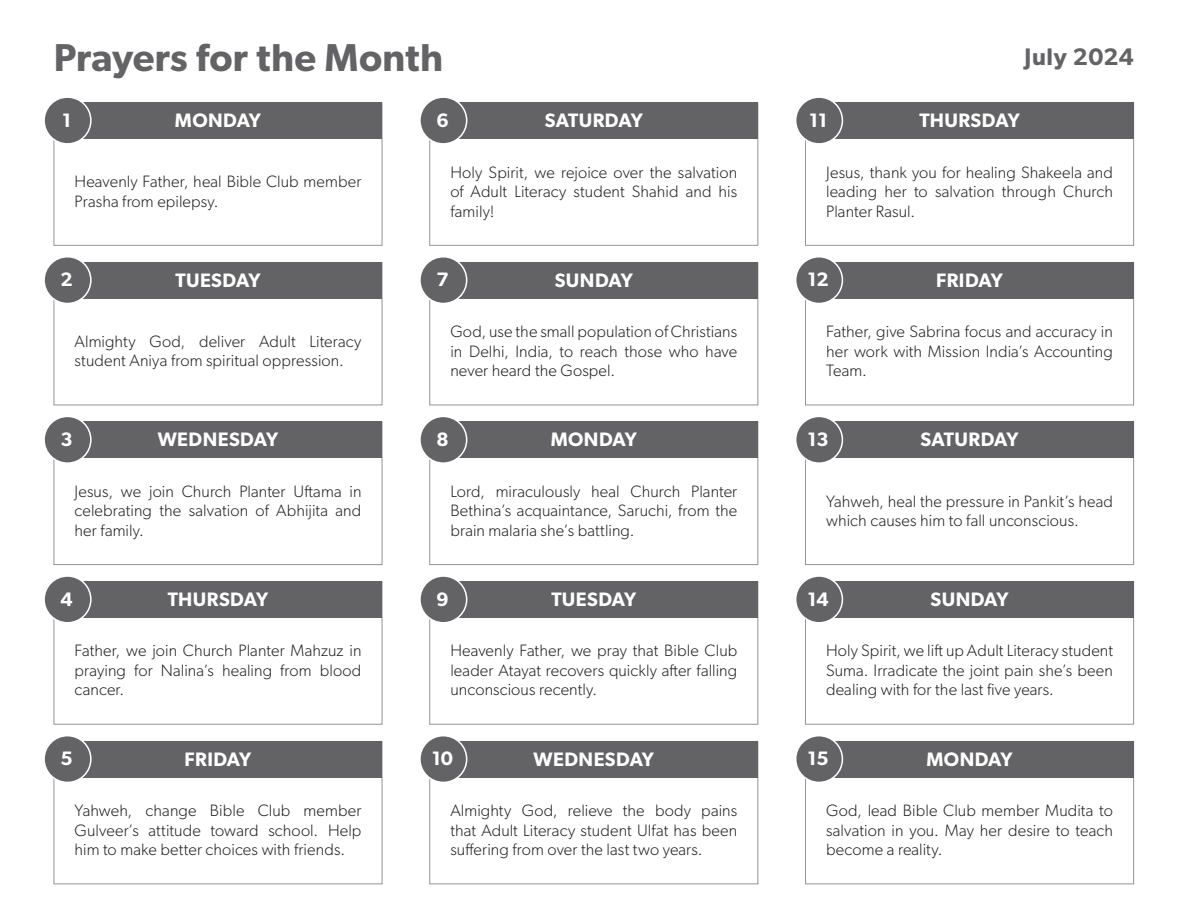
<style>
.page{position:relative;width:1188px;height:918px;background:#fff}
.page>*{position:absolute;margin:0;border:0;box-sizing:border-box;transform-origin:0 0}
.t1{font:600 39px "Gibson";letter-spacing:.005em;color:#636366}
.t2{font:600 24px "Gibson";letter-spacing:.025em;color:#636366}
.t3{font:600 19.5px "Gibson";letter-spacing:.02em;color:#fff}
.t4{font:300 16.5px/19.5px "Gibson";letter-spacing:.01em;color:#231f20;text-align:justify}
</style>
<div class="page">
<div style="left:54px;top:262px;width:328px;height:143px;border:1px solid #939598"></div>
<div style="left:54px;top:262px;width:328px;height:36px;background:#636366"></div>
<div style="left:44px;top:257px;width:47px;height:46px;background:#636366;border-radius:50%"></div>
<div style="left:43px;top:256px;width:49px;height:48px;border:2px solid #fff;border-radius:50%"></div>
<div style="left:429px;top:262px;width:329px;height:143px;border:1px solid #939598"></div>
<div style="left:429px;top:262px;width:329px;height:36px;background:#636366"></div>
<div style="left:420px;top:257px;width:47px;height:46px;background:#636366;border-radius:50%"></div>
<div style="left:419px;top:256px;width:48px;height:48px;border:2px solid #fff;border-radius:50%"></div>
<div style="left:805px;top:262px;width:329px;height:143px;border:1px solid #939598"></div>
<div style="left:805px;top:262px;width:329px;height:36px;background:#636366"></div>
<div style="left:796px;top:257px;width:46px;height:46px;background:#636366;border-radius:50%"></div>
<div style="left:795px;top:256px;width:48px;height:48px;border:2px solid #fff;border-radius:50%"></div>
<div style="left:54px;top:422px;width:328px;height:143px;border:1px solid #939598"></div>
<div style="left:54px;top:422px;width:328px;height:36px;background:#636366"></div>
<div style="left:44px;top:416px;width:47px;height:47px;background:#636366;border-radius:50%"></div>
<div style="left:43px;top:416px;width:49px;height:48px;border:2px solid #fff;border-radius:50%"></div>
<div style="left:429px;top:422px;width:329px;height:143px;border:1px solid #939598"></div>
<div style="left:429px;top:422px;width:329px;height:36px;background:#636366"></div>
<div style="left:420px;top:416px;width:47px;height:47px;background:#636366;border-radius:50%"></div>
<div style="left:419px;top:416px;width:48px;height:48px;border:2px solid #fff;border-radius:50%"></div>
<div style="left:805px;top:422px;width:329px;height:143px;border:1px solid #939598"></div>
<div style="left:805px;top:422px;width:329px;height:36px;background:#636366"></div>
<div style="left:796px;top:416px;width:46px;height:47px;background:#636366;border-radius:50%"></div>
<div style="left:795px;top:416px;width:48px;height:48px;border:2px solid #fff;border-radius:50%"></div>
<div style="left:54px;top:581px;width:328px;height:144px;border:1px solid #939598"></div>
<div style="left:54px;top:581px;width:328px;height:37px;background:#636366"></div>
<div style="left:44px;top:576px;width:47px;height:47px;background:#636366;border-radius:50%"></div>
<div style="left:43px;top:575px;width:49px;height:49px;border:2px solid #fff;border-radius:50%"></div>
<div style="left:429px;top:581px;width:329px;height:144px;border:1px solid #939598"></div>
<div style="left:429px;top:581px;width:329px;height:37px;background:#636366"></div>
<div style="left:420px;top:576px;width:47px;height:47px;background:#636366;border-radius:50%"></div>
<div style="left:419px;top:575px;width:48px;height:49px;border:2px solid #fff;border-radius:50%"></div>
<div style="left:805px;top:581px;width:329px;height:144px;border:1px solid #939598"></div>
<div style="left:805px;top:581px;width:329px;height:37px;background:#636366"></div>
<div style="left:796px;top:576px;width:46px;height:47px;background:#636366;border-radius:50%"></div>
<div style="left:795px;top:575px;width:48px;height:49px;border:2px solid #fff;border-radius:50%"></div>
<div style="left:54px;top:741px;width:328px;height:143px;border:1px solid #939598"></div>
<div style="left:54px;top:741px;width:328px;height:36px;background:#636366"></div>
<div style="left:44px;top:736px;width:47px;height:46px;background:#636366;border-radius:50%"></div>
<div style="left:43px;top:735px;width:49px;height:48px;border:2px solid #fff;border-radius:50%"></div>
<div style="left:429px;top:741px;width:329px;height:143px;border:1px solid #939598"></div>
<div style="left:429px;top:741px;width:329px;height:36px;background:#636366"></div>
<div style="left:420px;top:736px;width:47px;height:46px;background:#636366;border-radius:50%"></div>
<div style="left:419px;top:735px;width:48px;height:48px;border:2px solid #fff;border-radius:50%"></div>
<div style="left:805px;top:741px;width:329px;height:143px;border:1px solid #939598"></div>
<div style="left:805px;top:741px;width:329px;height:36px;background:#636366"></div>
<div style="left:796px;top:736px;width:46px;height:46px;background:#636366;border-radius:50%"></div>
<div style="left:795px;top:735px;width:48px;height:48px;border:2px solid #fff;border-radius:50%"></div>
<div style="left:54px;top:103px;width:328px;height:143px;border:1px solid #939598"></div>
<div style="left:54px;top:103px;width:328px;height:36px;background:#636366"></div>
<div style="left:44px;top:97px;width:47px;height:47px;background:#636366;border-radius:50%"></div>
<div style="left:43px;top:96px;width:49px;height:49px;border:2px solid #fff;border-radius:50%"></div>
<div style="left:429px;top:103px;width:329px;height:143px;border:1px solid #939598"></div>
<div style="left:429px;top:103px;width:329px;height:36px;background:#636366"></div>
<div style="left:420px;top:97px;width:47px;height:47px;background:#636366;border-radius:50%"></div>
<div style="left:419px;top:96px;width:48px;height:49px;border:2px solid #fff;border-radius:50%"></div>
<div style="left:805px;top:103px;width:329px;height:143px;border:1px solid #939598"></div>
<div style="left:805px;top:103px;width:329px;height:36px;background:#636366"></div>
<div style="left:796px;top:97px;width:46px;height:47px;background:#636366;border-radius:50%"></div>
<div style="left:795px;top:96px;width:48px;height:49px;border:2px solid #fff;border-radius:50%"></div>
<p class="t1" style="left:54px;top:34px;width:391px">Prayers for the Month</p>
<p class="t2" style="left:1024px;top:42px;width:111px">July 2024</p>
<p class="t3" style="left:62px;top:108px;width:11px">1</p>
<p class="t3" style="left:175px;top:109px;width:88px">MONDAY</p>
<p class="t3" style="left:436px;top:108px;width:14px">6</p>
<p class="t3" style="left:545px;top:109px;width:100px">SATURDAY</p>
<p class="t3" style="left:809px;top:108px;width:20px">11</p>
<p class="t3" style="left:919px;top:109px;width:102px">THURSDAY</p>
<p class="t4" style="left:75px;top:172px;width:288px">Heavenly Father, heal Bible Club member<br>Prasha from epilepsy.</p>
<p class="t4" style="left:450px;top:162px;width:288px">Holy Spirit, we rejoice over the salvation of Adult Literacy student Shahid and his family!</p>
<p class="t4" style="left:826px;top:162px;width:288px">Jesus, thank you for healing Shakeela and leading her to salvation through Church Planter Rasul.</p>
<p class="t3" style="left:61px;top:268px;width:14px">2</p>
<p class="t3" style="left:176px;top:268px;width:86px">TUESDAY</p>
<p class="t3" style="left:436px;top:268px;width:14px">7</p>
<p class="t3" style="left:555px;top:268px;width:80px">SUNDAY</p>
<p class="t3" style="left:808px;top:268px;width:23px">12</p>
<p class="t3" style="left:936px;top:268px;width:68px">FRIDAY</p>
<p class="t4" style="left:75px;top:331px;width:288px">Almighty God, deliver Adult Literacy student Aniya from spiritual oppression.</p>
<p class="t4" style="left:450px;top:322px;width:288px">God, use the small population of Christians in Delhi, India, to reach those who have never heard the Gospel.</p>
<p class="t4" style="left:826px;top:322px;width:288px">Father, give Sabrina focus and accuracy in her work with Mission India’s Accounting Team.</p>
<p class="t3" style="left:61px;top:428px;width:14px">3</p>
<p class="t3" style="left:158px;top:428px;width:122px">WEDNESDAY</p>
<p class="t3" style="left:436px;top:428px;width:14px">8</p>
<p class="t3" style="left:551px;top:428px;width:88px">MONDAY</p>
<p class="t3" style="left:808px;top:428px;width:23px">13</p>
<p class="t3" style="left:921px;top:428px;width:100px">SATURDAY</p>
<p class="t4" style="left:75px;top:481px;width:288px">Jesus, we join Church Planter Uftama in celebrating the salvation of Abhijita and her family.</p>
<p class="t4" style="left:450px;top:481px;width:288px">Lord, miraculously heal Church Planter Bethina’s acquaintance, Saruchi, from the brain malaria she’s battling.</p>
<p class="t4" style="left:826px;top:491px;width:288px">Yahweh, heal the pressure in Pankit’s head which causes him to fall unconscious.</p>
<p class="t3" style="left:61px;top:587px;width:14px">4</p>
<p class="t3" style="left:168px;top:587px;width:102px">THURSDAY</p>
<p class="t3" style="left:436px;top:587px;width:14px">9</p>
<p class="t3" style="left:551px;top:587px;width:86px">TUESDAY</p>
<p class="t3" style="left:808px;top:587px;width:23px">14</p>
<p class="t3" style="left:930px;top:587px;width:80px">SUNDAY</p>
<p class="t4" style="left:75px;top:641px;width:288px">Father, we join Church Planter Mahzuz in praying for Nalina’s healing from blood cancer.</p>
<p class="t4" style="left:450px;top:641px;width:288px">Heavenly Father, we pray that Bible Club leader Atayat recovers quickly after falling unconscious recently.</p>
<p class="t4" style="left:826px;top:641px;width:288px">Holy Spirit, we lift up Adult Literacy student Suma. Irradicate the joint pain she’s been dealing with for the last five years.</p>
<p class="t3" style="left:61px;top:747px;width:14px">5</p>
<p class="t3" style="left:185px;top:747px;width:68px">FRIDAY</p>
<p class="t3" style="left:432px;top:747px;width:23px">10</p>
<p class="t3" style="left:534px;top:747px;width:122px">WEDNESDAY</p>
<p class="t3" style="left:808px;top:747px;width:23px">15</p>
<p class="t3" style="left:926px;top:747px;width:88px">MONDAY</p>
<p class="t4" style="left:75px;top:800px;width:288px">Yahweh, change Bible Club member Gulveer’s attitude toward school. Help him to make better choices with friends.</p>
<p class="t4" style="left:450px;top:800px;width:288px">Almighty God, relieve the body pains that Adult Literacy student Ulfat has been suffering from over the last two years.</p>
<p class="t4" style="left:826px;top:800px;width:288px">God, lead Bible Club member Mudita to salvation in you. May her desire to teach become a reality.</p>
</div>
